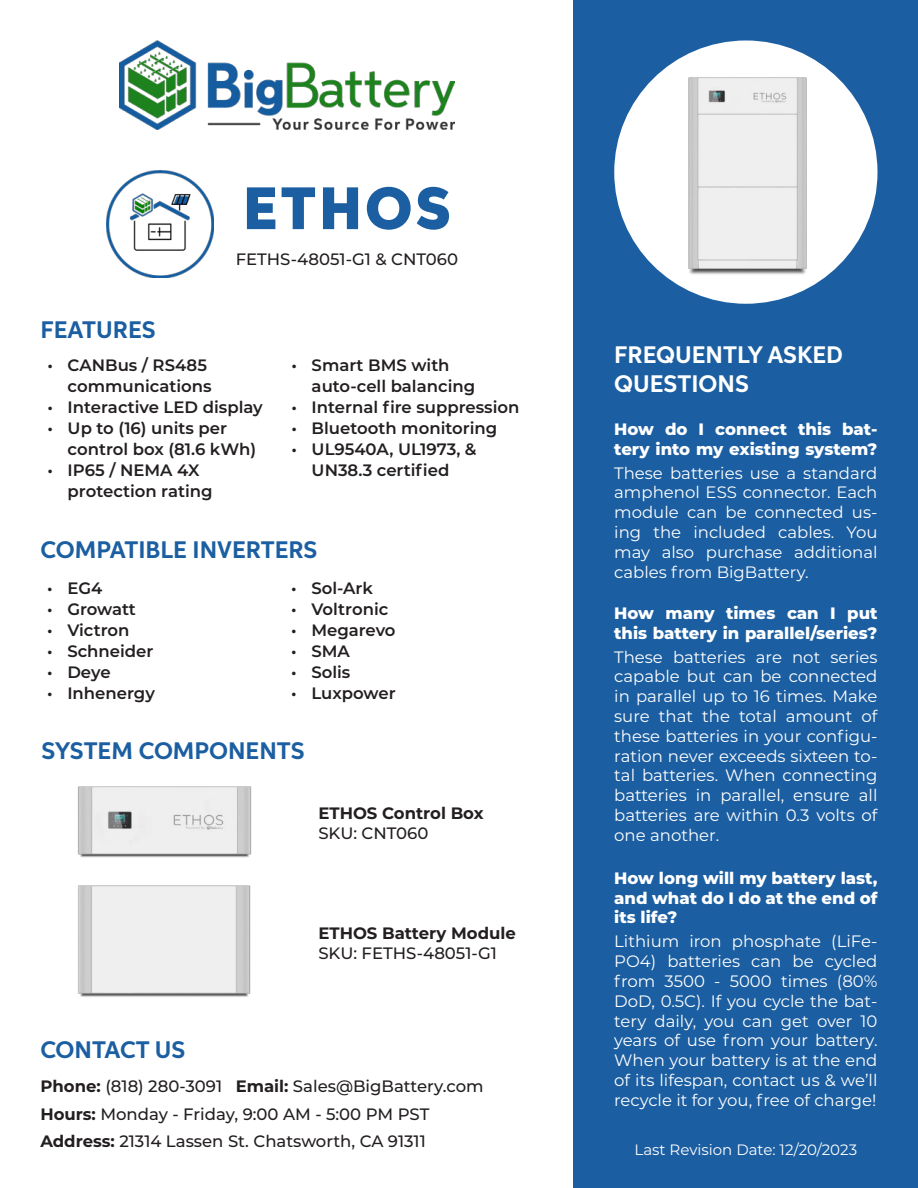
<style>
.page{position:relative;width:918px;height:1188px;background:#fff}
.page>*{position:absolute;margin:0;border:0;box-sizing:border-box;transform-origin:0 0}
.t1{font:900 60px "Aspira";letter-spacing:.05em;color:#1b5ea1}
.t2{font:700 24px "Aspira";color:#1b5ea1}
.t3{font:700 24px/28.8px "Aspira";color:#fff}
.t4{font:16.5px/19.8px "Montserrat";color:#fff;text-align:justify}
.t5{font:600 16.5px/21px "Montserrat";color:#231f20}
.t6{font:500 16.5px/27.9px "Montserrat";color:#231f20}
.t7{font:800 16.5px/19.8px "Montserrat";color:#fff}
.t8{font:700 16.5px "Montserrat";color:#231f20}
.t9{font:15px "Montserrat";color:#fff}
.s1{font-weight:700}
</style>
<div class="page">
<div style="left:574px;top:0;width:344px;height:1188px;background:#1b5ea1"></div>
<div style="left:614px;top:40px;width:264px;height:264px;background:#fff;border-radius:50%"></div>
<img style="left:656px;top:69px;width:182px;height:220px">
<img style="left:119px;top:40px;width:335px;height:89px">
<img style="left:106px;top:170px;width:107px;height:107px">
<img style="left:78px;top:786px;width:174px;height:72px">
<img style="left:78px;top:885px;width:173px;height:112px">
<h2 class="t2" style="left:40px;top:315px;width:117px">FEATURES</h2>
<h1 class="t1" style="left:243px;top:173px;width:209px">ETHOS</h1>
<p class="t6" style="left:236px;top:246px;width:224px">FETHS-48051-G1 &amp; CNT060</p>
<p class="t5" style="left:47px;top:356px;width:166px;text-align:right">• CANBus / RS485 communications</p>
<p class="t5" style="left:47px;top:398px;width:217px">• Interactive LED display</p>
<p class="t5" style="left:68px;top:419px;width:190px;text-indent:-20px">• Up to (16) units per control box (81.6 kWh)</p>
<p class="t5" style="left:68px;top:461px;width:147px;text-indent:-20px">• IP65 / NEMA 4X protection rating</p>
<p class="t5" style="left:312px;top:356px;width:165px;text-indent:-20px">• Smart BMS with auto-cell balancing</p>
<p class="t5" style="left:291px;top:398px;width:230px">• Internal fire suppression</p>
<p class="t5" style="left:291px;top:419px;width:207px">• Bluetooth monitoring</p>
<p class="t5" style="left:291px;top:440px;width:187px;text-align:center">• UL9540A, UL1973, &amp;<br>UN38.3 certified</p>
<h2 class="t2" style="left:40px;top:535px;width:278px">COMPATIBLE INVERTERS</h2>
<p class="t5" style="left:47px;top:578px;width:57px">• EG4</p>
<p class="t5" style="left:47px;top:599px;width:90px">• Growatt</p>
<p class="t5" style="left:47px;top:620px;width:84px">• Victron</p>
<p class="t5" style="left:47px;top:641px;width:108px">• Schneider</p>
<p class="t5" style="left:47px;top:662px;width:65px">• Deye</p>
<p class="t5" style="left:47px;top:683px;width:109px">• Inhenergy</p>
<p class="t5" style="left:291px;top:578px;width:83px">• Sol-Ark</p>
<p class="t5" style="left:291px;top:599px;width:99px">• Voltronic</p>
<p class="t5" style="left:291px;top:620px;width:106px">• Megarevo</p>
<p class="t5" style="left:291px;top:641px;width:60px">• SMA</p>
<p class="t5" style="left:291px;top:662px;width:61px">• Solis</p>
<p class="t5" style="left:291px;top:683px;width:106px">• Luxpower</p>
<h2 class="t2" style="left:42px;top:736px;width:265px">SYSTEM COMPONENTS</h2>
<p class="t8" style="left:318px;top:806px;width:167px">ETHOS Control Box</p>
<p class="t6" style="left:318px;top:820px;width:112px">SKU: CNT060</p>
<p class="t8" style="left:318px;top:926px;width:199px">ETHOS Battery Module</p>
<p class="t6" style="left:318px;top:939px;width:180px">SKU: FETHS-48051-G1</p>
<h2 class="t2" style="left:40px;top:1035px;width:146px">CONTACT US</h2>
<p class="t6" style="left:40px;top:1072px;width:445px"><span class="s1">Phone:</span> (818) 280-3091 <span class="s1">Email:</span> Sales@BigBattery.com<br><span class="s1">Hours:</span> Monday - Friday, 9:00 AM - 5:00 PM PST<br><span class="s1">Address:</span> 21314 Lassen St. Chatsworth, CA 91311</p>
<h2 class="t3" style="left:614px;top:340px;width:230px">FREQUENTLY ASKED<br>QUESTIONS</h2>
<p class="t7" style="left:614px;top:420px;width:265px">How do I connect this bat&shy;tery into my existing system?</p>
<p class="t4" style="left:614px;top:463px;width:265px">These batteries use a standard amphenol ESS connector. Each module can be connected us&shy;ing the included cables. You may also purchase additional cables from BigBattery.</p>
<p class="t7" style="left:614px;top:604px;width:265px">How many times can I put this battery in parallel/series?</p>
<p class="t4" style="left:614px;top:647px;width:265px">These batteries are not series capable but can be connected in parallel up to 16 times. Make sure that the total amount of these batteries in your configu&shy;ration never exceeds sixteen to&shy;tal batteries. When connecting batteries in parallel, ensure all batteries are within 0.3 volts of one another.</p>
<p class="t7" style="left:614px;top:869px;width:265px;text-align:justify">How long will my battery last, and what do I do at the end of its life?</p>
<p class="t4" style="left:614px;top:932px;width:265px">Lithium iron phosphate (LiFe-PO4) batteries can be cycled from 3500 - 5000 times (80% DoD, 0.5C). If you cycle the bat&shy;tery daily, you can get over 10 years of use from your battery.<br>When your battery is at the end of its lifespan, contact us &amp; we’ll recycle it for you, free of charge!</p>
<p class="t9" style="left:635px;top:1142px;width:224px">Last Revision Date: 12/20/2023</p>
</div>
